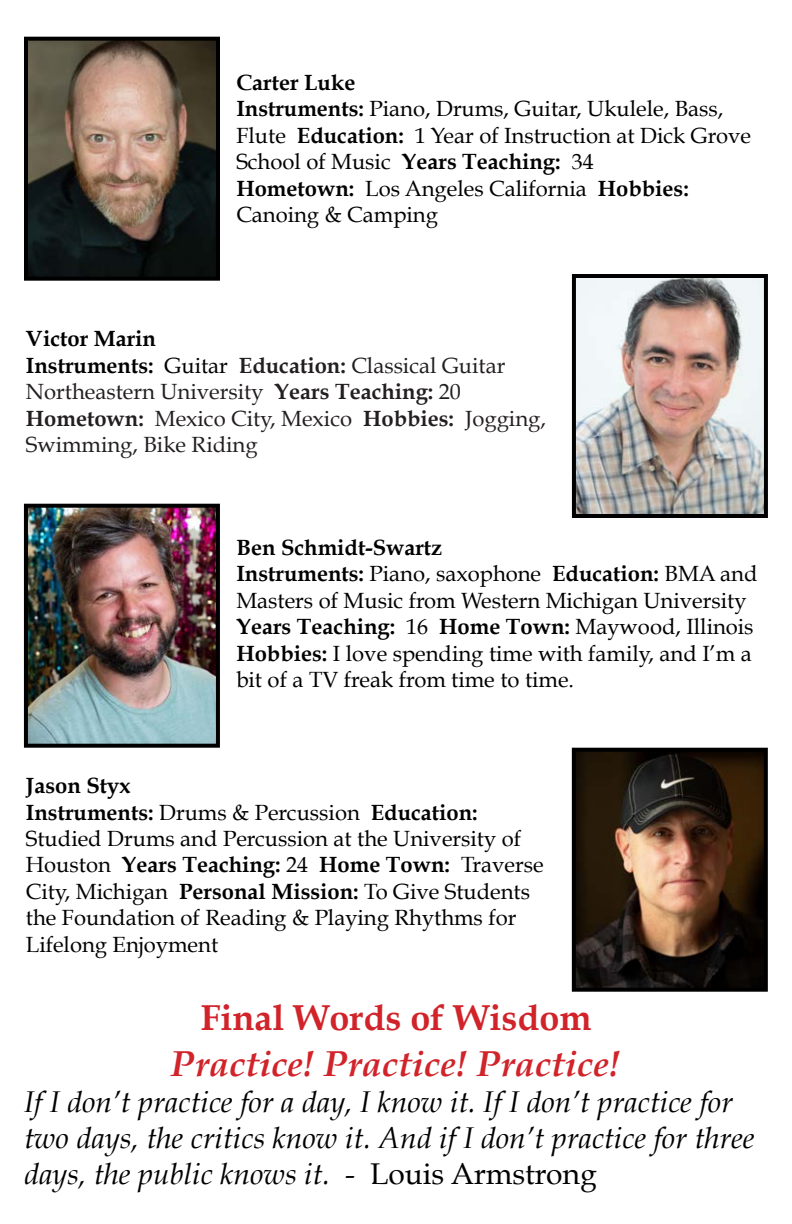
<style>
.page{position:relative;width:792px;height:1224px;background:#fff}
.page>*{position:absolute;margin:0;border:0;box-sizing:border-box;transform-origin:0 0}
.t1{font:italic 700 36px "Book Antiqua";color:#d1232a}
.t2{font:700 36px "Book Antiqua";color:#d1232a}
.t3{font:italic 30px/36px "Book Antiqua";color:#000}
.t4{font:22px/26.4px "Book Antiqua";color:#000}
.t5{font:22px/26.4px "Book Antiqua";color:#231f20}
.t6{font:700 22px "Book Antiqua";color:#000}
.s1{font-weight:700}
.s2{font-weight:700;color:#000}
.s3{color:#000}
.s4{font-style:normal}
</style>
<div class="page">
<img style="left:577px;top:279px;width:186px;height:234px">
<div style="left:572px;top:274px;width:196px;height:244px;border:4px solid #000"></div>
<img style="left:29px;top:509px;width:186px;height:234px">
<div style="left:24px;top:504px;width:196px;height:244px;border:4px solid #000"></div>
<img style="left:29px;top:42px;width:186px;height:234px">
<div style="left:24px;top:37px;width:196px;height:244px;border:4px solid #000"></div>
<img style="left:577px;top:753px;width:186px;height:234px">
<div style="left:572px;top:748px;width:196px;height:244px;border:4px solid #000"></div>
<p class="t6" style="left:236px;top:70px;width:121px">Carter Luke</p>
<p class="t4" style="left:236px;top:96px;width:516px"><span class="s1">Instruments:</span> Piano, Drums, Guitar, Ukulele, Bass,<br>Flute <span class="s1">Education:</span> 1 Year of Instruction at Dick Grove<br>School of Music <span class="s1">Years Teaching:</span> 34</p>
<p class="t4" style="left:236px;top:175px;width:454px"><span class="s1">Hometown:</span> Los Angeles California <span class="s1">Hobbies:<br></span>Canoing &amp; Camping</p>
<p class="t6" style="left:26px;top:326px;width:132px">Victor Marin</p>
<p class="t5" style="left:26px;top:352px;width:521px"><span class="s2">Instruments:</span> <span class="s3">Guitar</span> <span class="s1">Education:</span> Classical Guitar Northeastern University <span class="s1">Years Teaching:</span> 20<br><span class="s1">Hometown:</span> Mexico City, Mexico <span class="s1">Hobbies:</span> Jogging, Swimming, Bike Riding</p>
<p class="t6" style="left:236px;top:535px;width:207px">Ben Schmidt-Swartz</p>
<p class="t4" style="left:236px;top:561px;width:523px"><span class="s1">Instruments:</span> Piano, saxophone <span class="s1">Education:</span> BMA and Masters of Music from Western Michigan University <span class="s1">Years Teaching:</span> 16 <span class="s1">Home Town:</span> Maywood, Illinois <span class="s1">Hobbies:</span> I love spending time with family, and I’m a bit of a TV freak from time to time.</p>
<p class="t6" style="left:26px;top:773px;width:106px">Jason Styx</p>
<p class="t4" style="left:26px;top:799px;width:519px"><span class="s1">Instruments:</span> Drums &amp; Percussion <span class="s1">Education:<br></span>Studied Drums and Percussion at the University of Houston <span class="s1">Years Teaching:</span> 24 <span class="s1">Home Town:</span> Traverse City, Michigan <span class="s1">Personal Mission:</span> To Give Students the Foundation of Reading &amp; Playing Rhythms for Lifelong Enjoyment</p>
<p class="t2" style="left:200px;top:997px;width:392px">Final Words of Wisdom</p>
<p class="t1" style="left:171px;top:1043px;width:451px">Practice! Practice! Practice!</p>
<p class="t3" style="left:24px;top:1084px;width:732px">If I don’t practice for a day, I know it. If I don’t practice for two days, the critics know it. And if I don’t practice for three days, the public knows it. - <span class="s4">Louis Armstrong</span></p>
</div>
